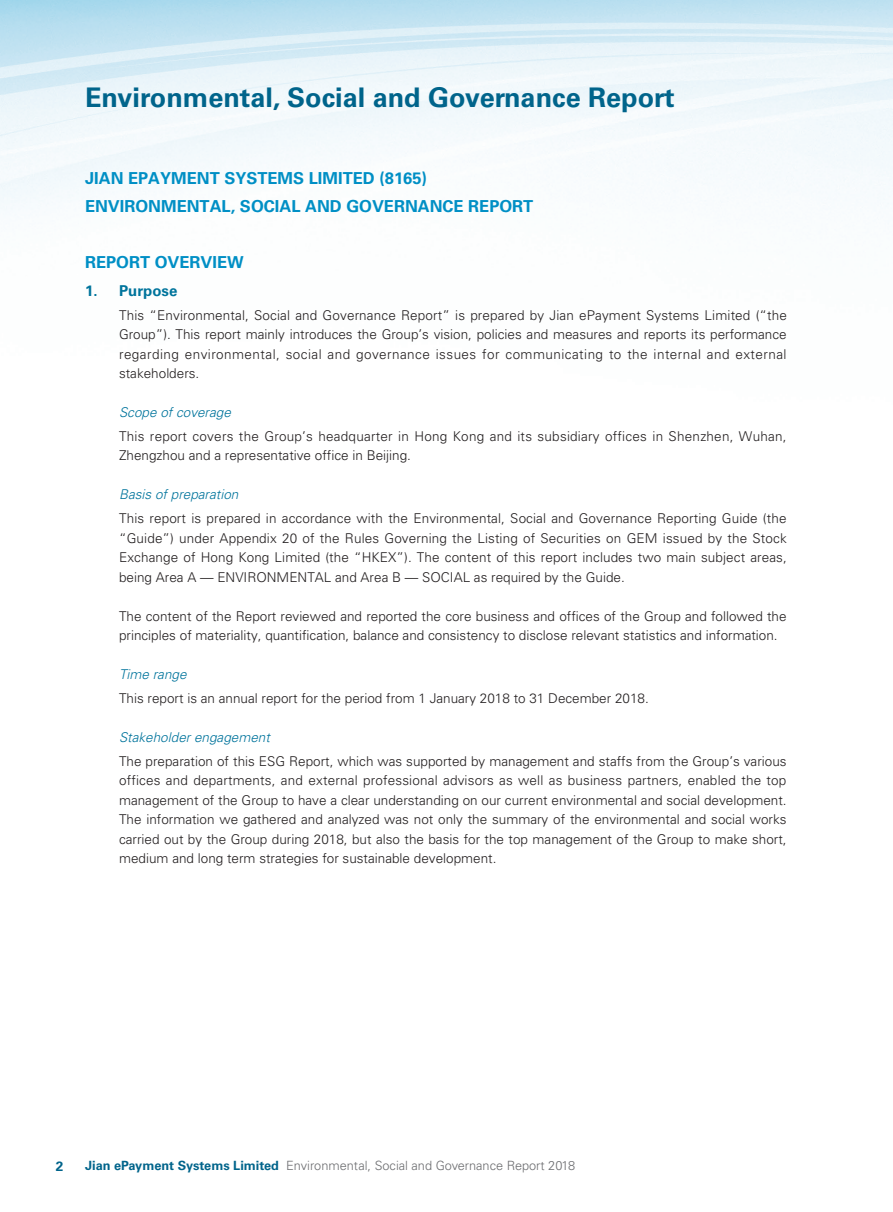
<style>
.page{position:relative;width:893px;height:1212px;background:#fff}
.page>*{position:absolute;margin:0;border:0;box-sizing:border-box;transform-origin:0 0}
.t1{font:700 27px "Univers LT Std";color:#00648b}
._01_H1{font:700 16.5px "Univers LT Std";color:#008fc5}
._02_H2{font:700 15px "Univers LT Std";color:#00749c}
._00_txt{font:300 13.5px/19.5px "Univers LT Std";color:#231f20;text-align:justify}
._03_H3{font:italic 300 13.5px "Univers LT Std";color:#00749c}
.t2{font:700 13.5px "Univers LT Std";color:#00648b}
.t3{font:300 12.75px "Univers LT Std";color:#6c6d70}
.s1{font-weight:700;color:#00648b}
</style>
<div class="page">
<p class="t1" style="left:85px;top:82px;width:591px">Environmental, Social and Governance Report</p>
<p class="_01_H1" style="left:85px;top:168px;width:343px">JIAN EPAYMENT SYSTEMS LIMITED (8165)</p>
<p class="_01_H1" style="left:85px;top:196px;width:450px">ENVIRONMENTAL, SOCIAL AND GOVERNANCE REPORT</p>
<p class="_01_H1" style="left:85px;top:252px;width:160px">REPORT OVERVIEW</p>
<p class="_02_H2" style="left:85px;top:282px;width:94px">1. Purpose</p>
<p class="_00_txt" style="left:119px;top:305px;width:669px">This “Environmental, Social and Governance Report” is prepared by Jian ePayment Systems Limited (“the Group”). This report mainly introduces the Group’s vision, policies and measures and reports its performance regarding environmental, social and governance issues for communicating to the internal and external stakeholders.</p>
<p class="_03_H3" style="left:119px;top:404px;width:113px">Scope of coverage</p>
<p class="_00_txt" style="left:119px;top:426px;width:669px">This report covers the Group’s headquarter in Hong Kong and its subsidiary offices in Shenzhen, Wuhan,<br>Zhengzhou and a representative office in Beijing.</p>
<p class="_03_H3" style="left:119px;top:486px;width:121px">Basis of preparation</p>
<p class="_00_txt" style="left:119px;top:509px;width:669px">This report is prepared in accordance with the Environmental, Social and Governance Reporting Guide (the “Guide”) under Appendix 20 of the Rules Governing the Listing of Securities on GEM issued by the Stock Exchange of Hong Kong Limited (the “HKEX”). The content of this report includes two main subject areas, being Area A — ENVIRONMENTAL and Area B — SOCIAL as required by the Guide.</p>
<p class="_00_txt" style="left:119px;top:606px;width:669px">The content of the Report reviewed and reported the core business and offices of the Group and followed the principles of materiality, quantification, balance and consistency to disclose relevant statistics and information.</p>
<p class="_03_H3" style="left:119px;top:666px;width:69px">Time range</p>
<p class="_00_txt" style="left:119px;top:688px;width:531px">This report is an annual report for the period from 1 January 2018 to 31 December 2018.</p>
<p class="_03_H3" style="left:119px;top:729px;width:152px">Stakeholder engagement</p>
<p class="_00_txt" style="left:119px;top:751px;width:669px">The preparation of this ESG Report, which was supported by management and staffs from the Group’s various offices and departments, and external professional advisors as well as business partners, enabled the top management of the Group to have a clear understanding on our current environmental and social development.<br>The information we gathered and analyzed was not only the summary of the environmental and social works carried out by the Group during 2018, but also the basis for the top management of the Group to make short, medium and long term strategies for sustainable development.</p>
<p class="t2" style="left:56px;top:1158px;width:9px">2</p>
<p class="t3" style="left:85px;top:1158px;width:492px"><span class="s1">Jian ePayment Systems Limited</span> Environmental, Social and Governance Report 2018</p>
</div>
